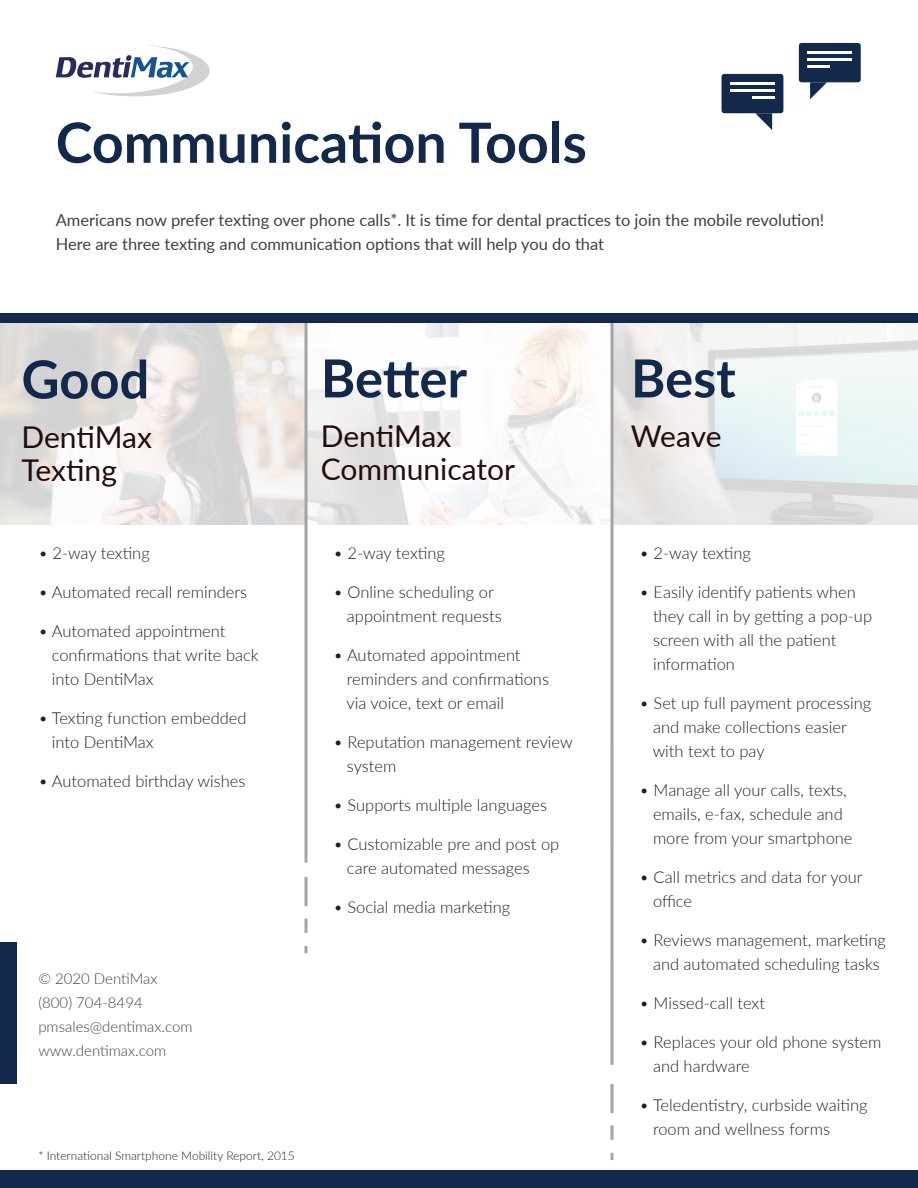
<style>
.page{position:relative;width:918px;height:1188px;background:#fff}
.page>*{position:absolute;margin:0;border:0;box-sizing:border-box;transform-origin:0 0}
.t1{font:700 55.5px "Lato";color:#12294c}
.t2{font:700 52.5px "Lato";color:#12294c}
.t3{font:30px/33px "Lato";color:#240c0c}
.t4{font:300 16.5px/24px "Lato";color:#231f20}
.t5{font:16.5px/24px "Lato";color:#414141}
.t6{font:300 15px/24px "Lato";color:#414141}
.t7{font:300 12px "Lato";color:#231f20}
</style>
<div class="page">
<svg style="left:0;top:322px;width:918px;height:203px"></svg>
<svg style="left:56px;top:45px;width:154px;height:51px"></svg>
<svg style="left:304px;top:322px;width:4px;height:541px;background:#b9b8b8"></svg>
<svg style="left:610px;top:322px;width:4px;height:743px;background:#b9b9b9"></svg>
<svg style="left:304px;top:877px;width:4px;height:29px"></svg>
<svg style="left:304px;top:918px;width:4px;height:15px"></svg>
<svg style="left:304px;top:946px;width:4px;height:7px"></svg>
<hr style="left:610px;top:1084px;width:3px;height:29px;background:#a5a4a4">
<hr style="left:610px;top:1125px;width:3px;height:15px;background:#a5a4a4">
<svg style="left:610px;top:1153px;width:3px;height:7px"></svg>
<div style="left:0;top:1171px;width:918px;height:17px;background:#12294c"></div>
<div style="left:0;top:943px;width:17px;height:141px;background:#12294c"></div>
<svg style="left:810px;top:82px;width:17px;height:17px"></svg>
<div style="left:799px;top:43px;width:62px;height:39px;background:#12294c;border-radius:3px"></div>
<hr style="left:807px;top:51px;width:45px;height:3px;background:#fff">
<hr style="left:807px;top:58px;width:45px;height:3px;background:#fff">
<hr style="left:807px;top:65px;width:23px;height:3px;background:#fff">
<svg style="left:755px;top:113px;width:17px;height:17px"></svg>
<div style="left:722px;top:74px;width:61px;height:39px;background:#12294c;border-radius:3px"></div>
<hr style="left:730px;top:82px;width:45px;height:3px;background:#fff">
<hr style="left:730px;top:89px;width:45px;height:3px;background:#fff">
<hr style="left:752px;top:96px;width:23px;height:3px;background:#fff">
<div style="left:0;top:313px;width:918px;height:9px;background:#12294c"></div>
<h1 class="t1" style="left:56px;top:102px;width:533px">Communication Tools</h1>
<p class="t5" style="left:56px;top:208px;width:770px">Americans now prefer texting over phone calls*. It is time for dental practices to join the mobile revolution!<br>Here are three texting and communication options that will help you do that</p>
<h2 class="t2" style="left:21px;top:341px;width:129px">Good</h2>
<h3 class="t3" style="left:21px;top:420px;width:132px">DentiMax<br>Texting</h3>
<p class="t4" style="left:38px;top:540px;width:113px">• 2-way texting</p>
<p class="t4" style="left:38px;top:579px;width:210px">• Automated recall reminders</p>
<p class="t4" style="left:52px;top:618px;width:208px;text-indent:-13px">• Automated appointment confirmations that write back into DentiMax</p>
<p class="t4" style="left:52px;top:705px;width:196px;text-indent:-13px">• Texting function embedded into DentiMax</p>
<p class="t4" style="left:38px;top:768px;width:209px">• Automated birthday wishes</p>
<p class="t6" style="left:38px;top:966px;width:156px">© 2020 DentiMax (800) 704-8494 pmsales@dentimax.com www.dentimax.com</p>
<h2 class="t2" style="left:321px;top:340px;width:148px">Better</h2>
<h3 class="t3" style="left:321px;top:418px;width:196px">DentiMax<br>Communicator</h3>
<p class="t4" style="left:334px;top:540px;width:113px">• 2-way texting</p>
<p class="t4" style="left:347px;top:580px;width:156px;text-indent:-13px">• Online scheduling or appointment requests</p>
<p class="t4" style="left:347px;top:643px;width:204px;text-indent:-13px">• Automated appointment reminders and confirmations via voice, text or email</p>
<p class="t4" style="left:347px;top:730px;width:227px;text-indent:-13px">• Reputation management review system</p>
<p class="t4" style="left:334px;top:793px;width:215px">• Supports multiple languages</p>
<p class="t4" style="left:347px;top:832px;width:214px;text-indent:-13px">• Customizable pre and post op care automated messages</p>
<p class="t4" style="left:334px;top:895px;width:178px">• Social media marketing</p>
<p class="t7" style="left:38px;top:1147px;width:258px">* International Smartphone Mobility Report, 2015</p>
<h2 class="t2" style="left:631px;top:340px;width:106px">Best</h2>
<h3 class="t3" style="left:631px;top:418px;width:92px">Weave</h3>
<p class="t4" style="left:640px;top:541px;width:113px">• 2-way texting</p>
<p class="t4" style="left:653px;top:580px;width:221px;text-indent:-13px">• Easily identify patients when they call in by getting a pop-up screen with all the patient information</p>
<p class="t4" style="left:653px;top:691px;width:220px;text-indent:-13px">• Set up full payment processing and make collections easier with text to pay</p>
<p class="t4" style="left:653px;top:778px;width:201px;text-indent:-13px">• Manage all your calls, texts, emails, e-fax, schedule and more from your smartphone</p>
<p class="t4" style="left:653px;top:865px;width:211px;text-indent:-13px">• Call metrics and data for your office</p>
<p class="t4" style="left:640px;top:928px;width:248px;text-align:center">• Reviews management, marketing and automated scheduling tasks</p>
<p class="t4" style="left:640px;top:991px;width:127px">• Missed-call text</p>
<p class="t4" style="left:653px;top:1030px;width:230px;text-indent:-13px">• Replaces your old phone system and hardware</p>
<p class="t4" style="left:653px;top:1093px;width:216px;text-indent:-13px">• Teledentistry, curbside waiting room and wellness forms</p>
</div>
